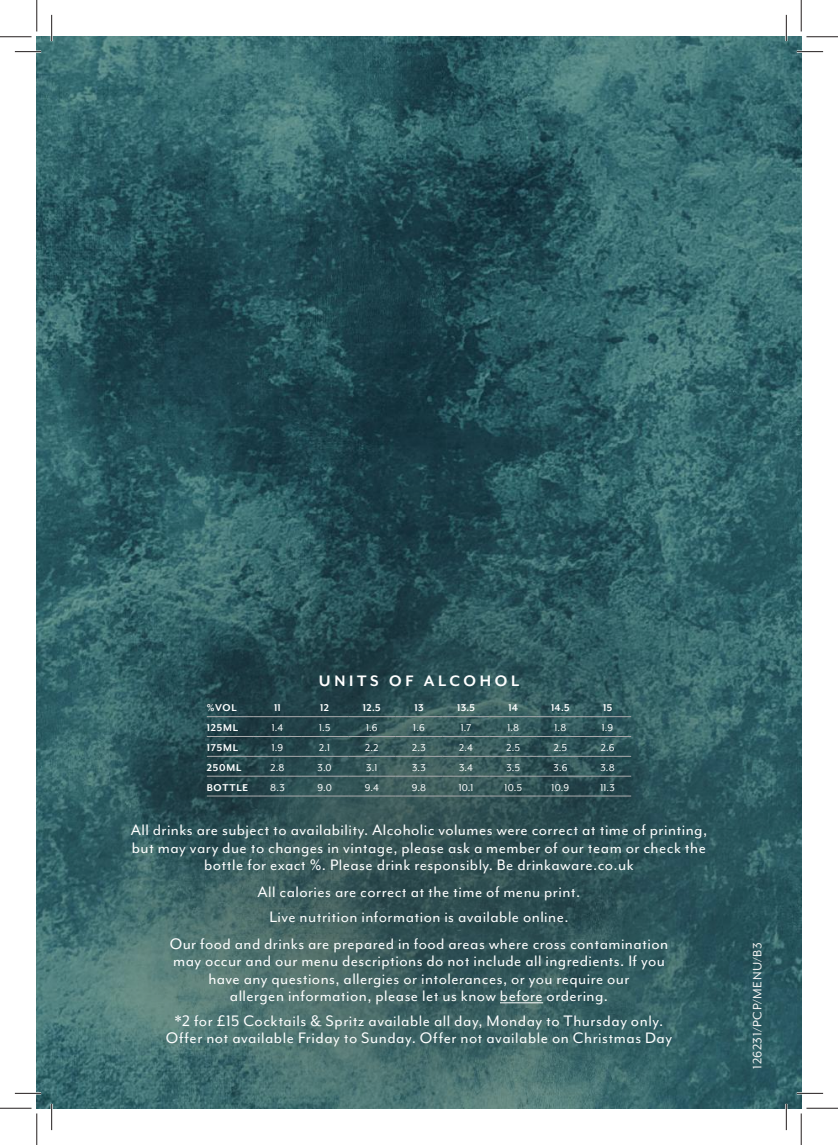
<style>
.page{position:relative;width:838px;height:1145px;background:#fff}
.page>*{position:absolute;margin:0;border:0;box-sizing:border-box;transform-origin:0 0}
.t1{font:17.5px/17.5px "Mr Eaves Mod OT";letter-spacing:.025em;color:#fff;text-align:center}
.t2{font:700 17.5px "Mr Eaves XL Mod OT";letter-spacing:.21em;color:#fff}
.t3{font:14px "Mr Eaves Mod OT";letter-spacing:.03em;color:#fff}
.t4{font:11.38px "Mr Eaves XL Mod OT";letter-spacing:.01em;color:#fff}
.t5{font:700 11.38px "Mr Eaves XL Mod OT";letter-spacing:.07em;color:#fff}
</style>
<div class="page">
<img style="left:37px;top:37px;width:764px;height:373px">
<div style="left:37px;top:410px;width:764px;height:698px;background:#241f1f;opacity:.5"></div>
<hr style="left:500px;top:1003px;width:43px;height:1px;background:#fff">
<hr style="left:207px;top:716px;width:47px;height:1px;background:#aaaaac">
<hr style="left:254px;top:716px;width:47px;height:1px;background:#aaaaac">
<hr style="left:301px;top:716px;width:47px;height:1px;background:#aaaaac">
<hr style="left:348px;top:716px;width:47px;height:1px;background:#aaaaac">
<hr style="left:395px;top:716px;width:47px;height:1px;background:#aaaaac">
<hr style="left:442px;top:716px;width:47px;height:1px;background:#aaaaac">
<hr style="left:489px;top:716px;width:48px;height:1px;background:#aaaaac">
<hr style="left:537px;top:716px;width:47px;height:1px;background:#aaaaac">
<hr style="left:584px;top:716px;width:47px;height:1px;background:#aaaaac">
<hr style="left:207px;top:736px;width:47px;height:1px;background:#aaaaac">
<hr style="left:254px;top:736px;width:47px;height:1px;background:#aaaaac">
<hr style="left:301px;top:736px;width:47px;height:1px;background:#aaaaac">
<hr style="left:348px;top:736px;width:47px;height:1px;background:#aaaaac">
<hr style="left:395px;top:736px;width:47px;height:1px;background:#aaaaac">
<hr style="left:442px;top:736px;width:47px;height:1px;background:#aaaaac">
<hr style="left:489px;top:736px;width:48px;height:1px;background:#aaaaac">
<hr style="left:537px;top:736px;width:47px;height:1px;background:#aaaaac">
<hr style="left:584px;top:736px;width:47px;height:1px;background:#aaaaac">
<hr style="left:207px;top:796px;width:47px;height:1px;background:#aaaaac">
<hr style="left:254px;top:796px;width:47px;height:1px;background:#aaaaac">
<hr style="left:301px;top:796px;width:47px;height:1px;background:#aaaaac">
<hr style="left:348px;top:796px;width:47px;height:1px;background:#aaaaac">
<hr style="left:395px;top:796px;width:47px;height:1px;background:#aaaaac">
<hr style="left:442px;top:796px;width:47px;height:1px;background:#aaaaac">
<hr style="left:489px;top:796px;width:48px;height:1px;background:#aaaaac">
<hr style="left:537px;top:796px;width:47px;height:1px;background:#aaaaac">
<hr style="left:584px;top:796px;width:47px;height:1px;background:#aaaaac">
<hr style="left:207px;top:756px;width:47px;height:1px;background:#aaaaac">
<hr style="left:254px;top:756px;width:47px;height:1px;background:#aaaaac">
<hr style="left:301px;top:756px;width:47px;height:1px;background:#aaaaac">
<hr style="left:348px;top:756px;width:47px;height:1px;background:#aaaaac">
<hr style="left:395px;top:756px;width:47px;height:1px;background:#aaaaac">
<hr style="left:442px;top:756px;width:47px;height:1px;background:#aaaaac">
<hr style="left:489px;top:756px;width:48px;height:1px;background:#aaaaac">
<hr style="left:537px;top:756px;width:47px;height:1px;background:#aaaaac">
<hr style="left:584px;top:756px;width:47px;height:1px;background:#aaaaac">
<hr style="left:207px;top:776px;width:47px;height:1px;background:#aaaaac">
<hr style="left:254px;top:776px;width:47px;height:1px;background:#aaaaac">
<hr style="left:301px;top:776px;width:47px;height:1px;background:#aaaaac">
<hr style="left:348px;top:776px;width:47px;height:1px;background:#aaaaac">
<hr style="left:395px;top:776px;width:47px;height:1px;background:#aaaaac">
<hr style="left:442px;top:776px;width:47px;height:1px;background:#aaaaac">
<hr style="left:489px;top:776px;width:48px;height:1px;background:#aaaaac">
<hr style="left:537px;top:776px;width:47px;height:1px;background:#aaaaac">
<hr style="left:584px;top:776px;width:47px;height:1px;background:#aaaaac">
<hr style="left:15px;top:51px;width:26px;height:2px;background:#fff">
<hr style="left:796px;top:51px;width:27px;height:2px;background:#fff">
<hr style="left:15px;top:1092px;width:26px;height:2px;background:#fff">
<hr style="left:796px;top:1092px;width:27px;height:2px;background:#fff">
<hr style="left:51px;top:15px;width:2px;height:26px;background:#fff">
<hr style="left:51px;top:1104px;width:2px;height:26px;background:#fff">
<hr style="left:785px;top:15px;width:2px;height:26px;background:#fff">
<hr style="left:785px;top:1104px;width:2px;height:26px;background:#fff">
<svg style="left:15px;top:51px;width:26px;height:1px"></svg>
<svg style="left:796px;top:51px;width:27px;height:1px"></svg>
<svg style="left:15px;top:1093px;width:26px;height:1px"></svg>
<svg style="left:796px;top:1093px;width:27px;height:1px"></svg>
<svg style="left:51px;top:15px;width:1px;height:26px"></svg>
<svg style="left:51px;top:1104px;width:1px;height:26px"></svg>
<svg style="left:786px;top:15px;width:1px;height:26px"></svg>
<svg style="left:786px;top:1104px;width:1px;height:26px"></svg>
<hr style="left:0;top:36px;width:32px;height:1px;background:#241f1f">
<hr style="left:806px;top:36px;width:31px;height:1px;background:#241f1f">
<hr style="left:0;top:1108px;width:32px;height:1px;background:#241f1f">
<hr style="left:806px;top:1108px;width:31px;height:1px;background:#241f1f">
<hr style="left:36px;top:0;width:1px;height:31px;background:#241f1f">
<hr style="left:36px;top:1113px;width:1px;height:32px;background:#241f1f">
<hr style="left:800px;top:0;width:1px;height:31px;background:#241f1f">
<hr style="left:800px;top:1113px;width:1px;height:32px;background:#241f1f">
<p class="t2" style="left:319px;top:672px;width:202px">UNITS OF ALCOHOL</p>
<p class="t5" style="left:207px;top:702px;width:31px">%VOL</p>
<p class="t5" style="left:274px;top:702px;width:8px">11</p>
<p class="t5" style="left:320px;top:702px;width:10px">12</p>
<p class="t5" style="left:363px;top:702px;width:19px">12.5</p>
<p class="t5" style="left:414px;top:702px;width:11px">13</p>
<p class="t5" style="left:457px;top:702px;width:19px">13.5</p>
<p class="t5" style="left:508px;top:702px;width:11px">14</p>
<p class="t5" style="left:551px;top:702px;width:20px">14.5</p>
<p class="t5" style="left:603px;top:702px;width:11px">15</p>
<p class="t5" style="left:207px;top:722px;width:33px">125ML</p>
<p class="t4" style="left:272px;top:722px;width:13px">1.4</p>
<p class="t4" style="left:319px;top:722px;width:13px">1.5</p>
<p class="t4" style="left:366px;top:722px;width:13px">1.6</p>
<p class="t4" style="left:413px;top:722px;width:13px">1.6</p>
<p class="t4" style="left:461px;top:722px;width:12px">1.7</p>
<p class="t4" style="left:507px;top:722px;width:13px">1.8</p>
<p class="t4" style="left:554px;top:722px;width:13px">1.8</p>
<p class="t4" style="left:601px;top:722px;width:13px">1.9</p>
<p class="t5" style="left:207px;top:742px;width:33px">175ML</p>
<p class="t4" style="left:272px;top:742px;width:13px">1.9</p>
<p class="t4" style="left:319px;top:742px;width:12px">2.1</p>
<p class="t4" style="left:365px;top:742px;width:15px">2.2</p>
<p class="t4" style="left:412px;top:742px;width:15px">2.3</p>
<p class="t4" style="left:459px;top:742px;width:15px">2.4</p>
<p class="t4" style="left:506px;top:742px;width:15px">2.5</p>
<p class="t4" style="left:553px;top:742px;width:15px">2.5</p>
<p class="t4" style="left:600px;top:742px;width:15px">2.6</p>
<p class="t5" style="left:207px;top:762px;width:36px">250ML</p>
<p class="t4" style="left:270px;top:762px;width:15px">2.8</p>
<p class="t4" style="left:317px;top:762px;width:16px">3.0</p>
<p class="t4" style="left:366px;top:762px;width:13px">3.1</p>
<p class="t4" style="left:412px;top:762px;width:15px">3.3</p>
<p class="t4" style="left:459px;top:762px;width:16px">3.4</p>
<p class="t4" style="left:506px;top:762px;width:15px">3.5</p>
<p class="t4" style="left:553px;top:762px;width:15px">3.6</p>
<p class="t4" style="left:600px;top:762px;width:16px">3.8</p>
<p class="t5" style="left:207px;top:782px;width:43px">BOTTLE</p>
<p class="t4" style="left:270px;top:782px;width:16px">8.3</p>
<p class="t4" style="left:317px;top:782px;width:16px">9.0</p>
<p class="t4" style="left:364px;top:782px;width:16px">9.4</p>
<p class="t4" style="left:412px;top:782px;width:16px">9.8</p>
<p class="t4" style="left:458px;top:782px;width:16px">10.1</p>
<p class="t4" style="left:504px;top:782px;width:19px">10.5</p>
<p class="t4" style="left:551px;top:782px;width:19px">10.9</p>
<p class="t4" style="left:600px;top:782px;width:16px">11.3</p>
<p class="t1" style="left:131px;top:821px;width:578px">All drinks are subject to availability. Alcoholic volumes were correct at time of printing, but may vary due to changes in vintage, please ask a member of our team or check the bottle for exact %. Please drink responsibly. Be drinkaware.co.uk</p>
<p class="t1" style="left:257px;top:879px;width:324px;line-height:24.5px">All calories are correct at the time of menu print.<br>Live nutrition information is available online.</p>
<p class="t1" style="left:170px;top:934px;width:500px">Our food and drinks are prepared in food areas where cross contamination may occur and our menu descriptions do not include all ingredients. If you have any questions, allergies or intolerances, or you require our<br>allergen information, please let us know before ordering.</p>
<p class="t1" style="left:166px;top:1011px;width:508px">*2 for £15 Cocktails &amp; Spritz available all day, Monday to Thursday only.<br>Offer not available Friday to Sunday. Offer not available on Christmas Day</p>
<p class="t3" style="left:749px;top:1069px;width:128px;rotate:-90deg">126231/PCP/MENU/B3</p>
</div>
